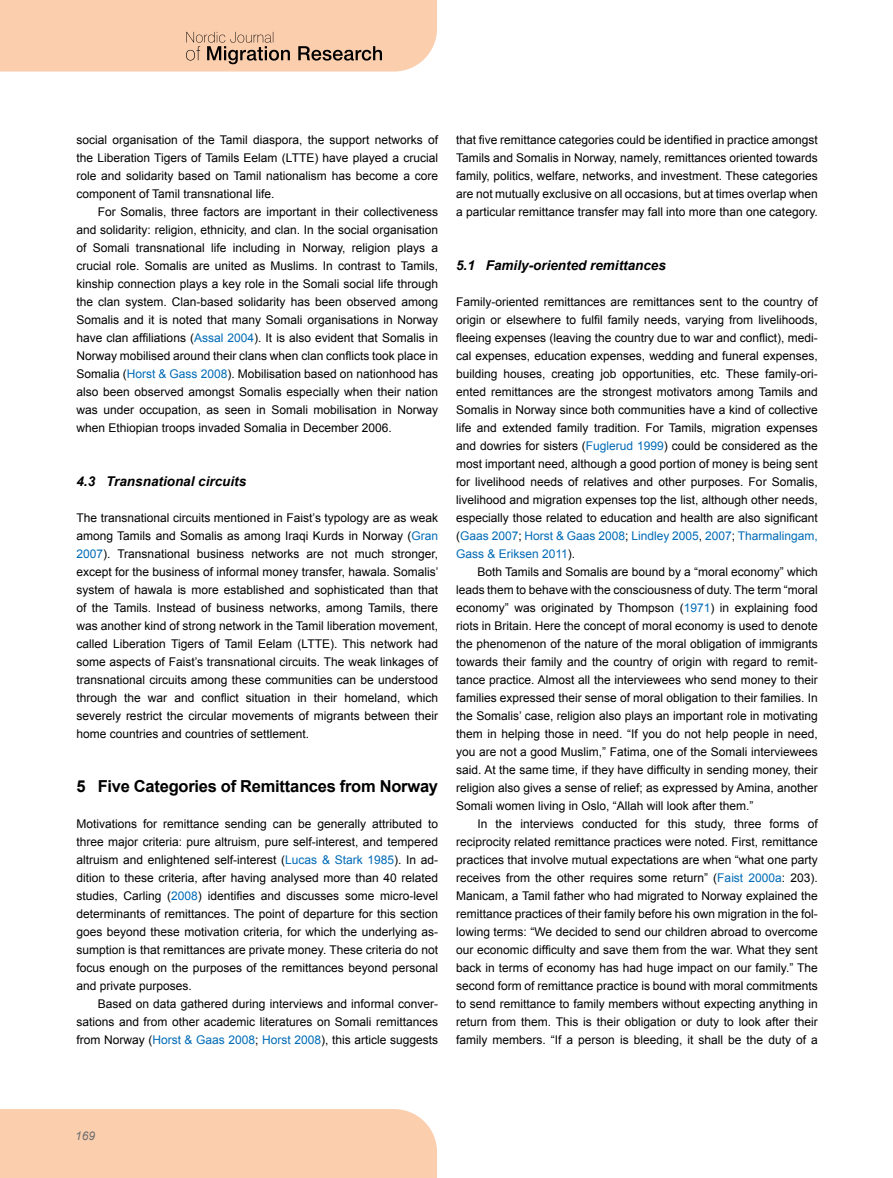
<style>
.page{position:relative;width:893px;height:1178px;background:#fff}
.page>*{position:absolute;margin:0;border:0;box-sizing:border-box;transform-origin:0 0}
.t1{font:700 16.5px "Arial";letter-spacing:-.015em;color:#000}
.t2{font:italic 700 13.5px "Arial";color:#000}
.t3{font:12px/18px "Arial";color:#000;text-align:justify}
.t4{font:italic 12px "Arial";color:#706f6f}
.s1{color:#006bb6}
</style>
<div class="page">
<div style="left:0;top:1109px;width:437px;height:69px;background:#fbceae"></div>
<svg style="left:0;top:0;width:437px;height:72px;background:#f2c7a9"></svg>
<p class="t3" style="left:76px;top:131px;width:363px">social organisation of the Tamil diaspora, the support networks of the Liberation Tigers of Tamils Eelam (LTTE) have played a crucial role and solidarity based on Tamil nationalism has become a core component of Tamil transnational life.</p>
<p class="t3" style="left:76px;top:203px;width:363px;text-indent:21px">For Somalis, three factors are important in their collectiveness and solidarity: religion, ethnicity, and clan. In the social organisation of Somali transnational life including in Norway, religion plays a crucial role. Somalis are united as Muslims. In contrast to Tamils, kinship connection plays a key role in the Somali social life through the clan system. Clan-based solidarity has been observed among Somalis and it is noted that many Somali organisations in Norway have clan affiliations (<span class="s1">Assal 2004</span>). It is also evident that Somalis in Norway mobilised around their clans when clan conflicts took place in Somalia (<span class="s1">Horst &amp; Gass 2008</span>). Mobilisation based on nationhood has also been observed amongst Somalis especially when their nation was under occupation, as seen in Somali mobilisation in Norway when Ethiopian troops invaded Somalia in December 2006.</p>
<p class="t2" style="left:76px;top:473px;width:171px">4.3 Transnational circuits</p>
<p class="t3" style="left:76px;top:509px;width:364px">The transnational circuits mentioned in Faist’s typology are as weak among Tamils and Somalis as among Iraqi Kurds in Norway (<span class="s1">Gran 2007</span>). Transnational business networks are not much stronger, except for the business of informal money transfer, hawala. Somalis’ system of hawala is more established and sophisticated than that of the Tamils. Instead of business networks, among Tamils, there was another kind of strong network in the Tamil liberation movement, called Liberation Tigers of Tamil Eelam (LTTE). This network had some aspects of Faist’s transnational circuits. The weak linkages of transnational circuits among these communities can be understood through the war and conflict situation in their homeland, which severely restrict the circular movements of migrants between their home countries and countries of settlement.</p>
<h1 class="t1" style="left:76px;top:775px;width:363px">5 Five Categories of Remittances from Norway</h1>
<p class="t3" style="left:76px;top:815px;width:363px">Motivations for remittance sending can be generally attributed to three major criteria: pure altruism, pure self-interest, and tempered altruism and enlightened self-interest (<span class="s1">Lucas &amp; Stark 1985</span>). In ad&shy;dition to these criteria, after having analysed more than 40 related studies, Carling (<span class="s1">2008</span>) identifies and discusses some micro-level determinants of remittances. The point of departure for this section goes beyond these motivation criteria, for which the underlying as&shy;sumption is that remittances are private money. These criteria do not focus enough on the purposes of the remittances beyond personal and private purposes.</p>
<p class="t3" style="left:76px;top:995px;width:363px;text-indent:21px">Based on data gathered during interviews and informal conver&shy;sations and from other academic literatures on Somali remittances from Norway (<span class="s1">Horst &amp; Gaas 2008</span>; <span class="s1">Horst 2008</span>), this article suggests</p>
<p class="t3" style="left:456px;top:131px;width:363px">that five remittance categories could be identified in practice amongst Tamils and Somalis in Norway, namely, remittances oriented towards family, politics, welfare, networks, and investment. These categories are not mutually exclusive on all occasions, but at times overlap when a particular remittance transfer may fall into more than one category.</p>
<p class="t2" style="left:456px;top:257px;width:211px">5.1 Family-oriented remittances</p>
<p class="t3" style="left:456px;top:293px;width:363px">Family-oriented remittances are remittances sent to the country of origin or elsewhere to fulfil family needs, varying from livelihoods, fleeing expenses (leaving the country due to war and conflict), medi&shy;cal expenses, education expenses, wedding and funeral expenses, building houses, creating job opportunities, etc. These family-ori&shy;ented remittances are the strongest motivators among Tamils and Somalis in Norway since both communities have a kind of collective life and extended family tradition. For Tamils, migration expenses and dowries for sisters (<span class="s1">Fuglerud 1999</span>) could be considered as the most important need, although a good portion of money is being sent for livelihood needs of relatives and other purposes. For Somalis, livelihood and migration expenses top the list, although other needs, especially those related to education and health are also significant (<span class="s1">Gaas 2007</span>; <span class="s1">Horst &amp; Gaas 2008</span>; <span class="s1">Lindley 2005</span>, <span class="s1">2007</span>; <span class="s1">Tharmalingam, Gass &amp; Eriksen 2011</span>).</p>
<p class="t3" style="left:456px;top:563px;width:363px;text-indent:21px">Both Tamils and Somalis are bound by a “moral economy” which leads them to behave with the consciousness of duty. The term “moral economy” was originated by Thompson (<span class="s1">1971</span>) in explaining food riots in Britain. Here the concept of moral economy is used to denote the phenomenon of the nature of the moral obligation of immigrants towards their family and the country of origin with regard to remit&shy;tance practice. Almost all the interviewees who send money to their families expressed their sense of moral obligation to their families. In the Somalis’ case, religion also plays an important role in motivating them in helping those in need. “If you do not help people in need, you are not a good Muslim,” Fatima, one of the Somali interviewees said. At the same time, if they have difficulty in sending money, their religion also gives a sense of relief; as expressed by Amina, another Somali women living in Oslo, “Allah will look after them.”</p>
<p class="t3" style="left:456px;top:815px;width:363px;text-indent:21px">In the interviews conducted for this study, three forms of reciprocity related remittance practices were noted. First, remittance practices that involve mutual expectations are when “what one party receives from the other requires some return” (<span class="s1">Faist 2000a</span>: 203).<br>Manicam, a Tamil father who had migrated to Norway explained the remittance practices of their family before his own migration in the fol&shy;lowing terms: “We decided to send our children abroad to overcome our economic difficulty and save them from the war. What they sent back in terms of economy has had huge impact on our family.” The second form of remittance practice is bound with moral commitments to send remittance to family members without expecting anything in return from them. This is their obligation or duty to look after their family members. “If a person is bleeding, it shall be the duty of a</p>
<p class="t4" style="left:75px;top:1128px;width:22px">169</p>
</div>
